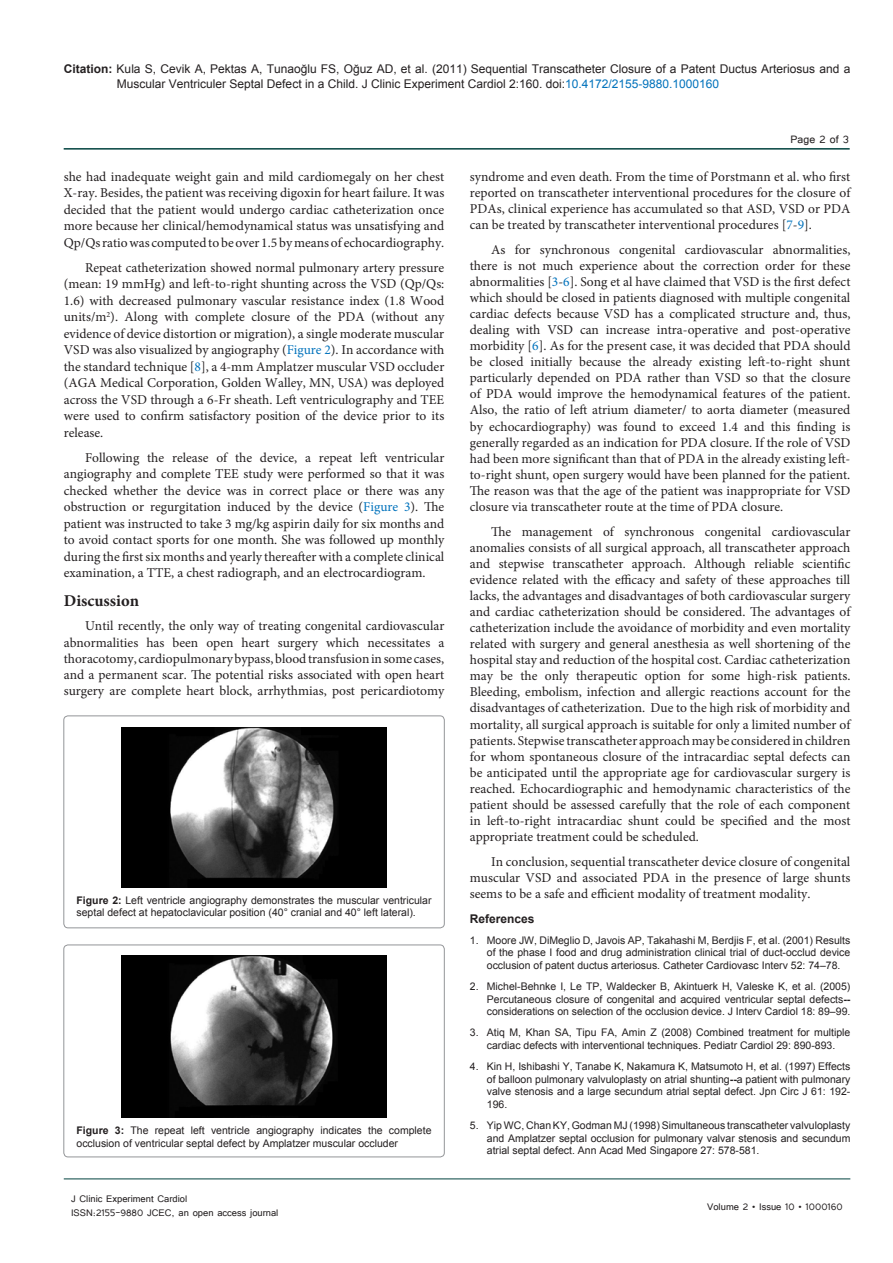
<style>
.page{position:relative;width:893px;height:1263px;background:#fff}
.page>*{position:absolute;margin:0;border:0;box-sizing:border-box;transform-origin:0 0}
.t1{font:700 16.5px "Minion Pro";color:#231f20}
.abstract{font:13.5px/16px "Minion Pro";color:#231f20;text-align:justify}
.t2{font:13.5px "Tunga";color:#231f20}
.t3{font:12px/15px "Arial";color:#231f20}
.t4{font:12px "Tunga";color:#231f20}
.t5{font:700 12px "Arial";color:#231f20}
.t6{font:10.5px/12.6px "Arial";color:#231f20;text-align:justify}
.s1{font-weight:700}
.s2{color:#0072bc}
</style>
<div class="page">
<hr style="left:64px;top:148px;width:786px;height:2px;background:#02433f">
<hr style="left:64px;top:1179px;width:786px;height:1px;background:#02433f">
<div style="left:64px;top:716px;width:380px;height:212px;border:1px solid #939598;border-radius:4px"></div>
<img style="left:122px;top:727px;width:264px;height:161px">
<div style="left:64px;top:945px;width:380px;height:212px;border:1px solid #939598;border-radius:4px"></div>
<img style="left:122px;top:955px;width:264px;height:163px">
<p class="t3" style="left:117px;top:61px;width:735px;text-indent:-53px"><span class="s1">Citation:</span> Kula S, Cevik A, Pektas A, Tunaoğlu FS, Oğuz AD, et al. (2011) Sequential Transcatheter Closure of a Patent Ductus Arteriosus and a<br>Muscular Ventriculer Septal Defect in a Child. J Clinic Experiment Cardiol 2:160. doi:<span class="s2">10.4172/2155-9880.1000160</span></p>
<p class="abstract" style="left:64px;top:168px;width:382px;line-height:16.5px">she had inadequate weight gain and mild cardiomegaly on her chest X-ray. Besides, the patient was receiving digoxin for heart failure. It was decided that the patient would undergo cardiac catheterization once more because her clinical/hemodynamical status was unsatisfying and Qp/Qs ratio was computed to be over 1.5 by means of echocardiography.</p>
<p class="abstract" style="left:64px;top:259px;width:382px;line-height:16.5px;text-indent:21px">Repeat catheterization showed normal pulmonary artery pressure (mean: 19 mmHg) and left-to-right shunting across the VSD (Qp/Qs:<br>1.6) with decreased pulmonary vascular resistance index (1.8 Wood units/m<sup>2</sup>). Along with complete closure of the PDA (without any evidence of device distortion or migration), a single moderate muscular VSD was also visualized by angiography (<span class="s2">Figure 2</span>). In accordance with the standard technique [<span class="s2">8</span>], a 4-mm Amplatzer muscular VSD occluder (AGA Medical Corporation, Golden Walley, MN, USA) was deployed across the VSD through a 6-Fr sheath. Left ventriculography and TEE were used to confirm satisfactory position of the device prior to its release.</p>
<p class="abstract" style="left:64px;top:449px;width:382px;line-height:16.5px;text-indent:21px">Following the release of the device, a repeat left ventricular angiography and complete TEE study were performed so that it was checked whether the device was in correct place or there was any obstruction or regurgitation induced by the device (<span class="s2">Figure 3</span>). The patient was instructed to take 3 mg/kg aspirin daily for six months and to avoid contact sports for one month. She was followed up monthly during the first six months and yearly thereafter with a complete clinical examination, a TTE, a chest radiograph, and an electrocardiogram.</p>
<p class="t1" style="left:64px;top:589px;width:77px">Discussion</p>
<p class="abstract" style="left:64px;top:618px;width:382px;text-indent:21px">Until recently, the only way of treating congenital cardiovascular abnormalities has been open heart surgery which necessitates a thoracotomy, cardiopulmonary bypass, blood transfusion in some cases, and a permanent scar. The potential risks associated with open heart surgery are complete heart block, arrhythmias, post pericardiotomy</p>
<p class="t6" style="left:77px;top:894px;width:357px"><span class="s1">Figure 2:</span> Left ventricle angiography demonstrates the muscular ventricular septal defect at hepatoclavicular position (40° cranial and 40° left lateral).</p>
<p class="t6" style="left:77px;top:1124px;width:357px"><span class="s1">Figure 3:</span> The repeat left ventricle angiography indicates the complete occlusion of ventricular septal defect by Amplatzer muscular occluder</p>
<p class="t4" style="left:71px;top:1190px;width:118px">J Clinic Experiment Cardiol</p>
<p class="t4" style="left:71px;top:1205px;width:209px">ISSN:2155-9880 JCEC, an open access journal</p>
<p class="t2" style="left:791px;top:131px;width:60px">Page 2 of 3</p>
<p class="abstract" style="left:470px;top:169px;width:382px">syndrome and even death. From the time of Porstmann et al. who first reported on transcatheter interventional procedures for the closure of PDAs, clinical experience has accumulated so that ASD, VSD or PDA can be treated by transcatheter interventional procedures [<span class="s2">7</span>-<span class="s2">9</span>].</p>
<p class="abstract" style="left:470px;top:241px;width:382px;text-indent:21px">As for synchronous congenital cardiovascular abnormalities, there is not much experience about the correction order for these abnormalities [<span class="s2">3</span>-<span class="s2">6</span>]. Song et al have claimed that VSD is the first defect which should be closed in patients diagnosed with multiple congenital cardiac defects because VSD has a complicated structure and, thus, dealing with VSD can increase intra-operative and post-operative morbidity [<span class="s2">6</span>]. As for the present case, it was decided that PDA should be closed initially because the already existing left-to-right shunt particularly depended on PDA rather than VSD so that the closure of PDA would improve the hemodynamical features of the patient.<br>Also, the ratio of left atrium diameter/ to aorta diameter (measured by echocardiography) was found to exceed 1.4 and this finding is generally regarded as an indication for PDA closure. If the role of VSD had been more significant than that of PDA in the already existing left&shy;to-right shunt, open surgery would have been planned for the patient.<br>The reason was that the age of the patient was inappropriate for VSD closure via transcatheter route at the time of PDA closure.</p>
<p class="abstract" style="left:470px;top:523px;width:382px;text-indent:21px">The management of synchronous congenital cardiovascular anomalies consists of all surgical approach, all transcatheter approach and stepwise transcatheter approach. Although reliable scientific evidence related with the efficacy and safety of these approaches till lacks, the advantages and disadvantages of both cardiovascular surgery and cardiac catheterization should be considered. The advantages of catheterization include the avoidance of morbidity and even mortality related with surgery and general anesthesia as well shortening of the hospital stay and reduction of the hospital cost. Cardiac catheterization may be the only therapeutic option for some high-risk patients.<br>Bleeding, embolism, infection and allergic reactions account for the disadvantages of catheterization. Due to the high risk of morbidity and mortality, all surgical approach is suitable for only a limited number of patients. Stepwise transcatheter approach may be considered in children for whom spontaneous closure of the intracardiac septal defects can be anticipated until the appropriate age for cardiovascular surgery is reached. Echocardiographic and hemodynamic characteristics of the patient should be assessed carefully that the role of each component in left-to-right intracardiac shunt could be specified and the most appropriate treatment could be scheduled.</p>
<p class="abstract" style="left:470px;top:853px;width:382px;text-indent:21px">In conclusion, sequential transcatheter device closure of congenital muscular VSD and associated PDA in the presence of large shunts seems to be a safe and efficient modality of treatment modality.</p>
<p class="t5" style="left:470px;top:910px;width:66px">References</p>
<p class="t6" style="left:487px;top:934px;width:365px;text-indent:-17px">1. Moore JW, DiMeglio D, Javois AP, Takahashi M, Berdjis F, et al. (2001) Results of the phase I food and drug administration clinical trial of duct-occlud device occlusion of patent ductus arteriosus. Catheter Cardiovasc Interv 52: 74–78.</p>
<p class="t6" style="left:487px;top:980px;width:365px;text-indent:-17px">2. Michel-Behnke I, Le TP, Waldecker B, Akintuerk H, Valeske K, et al. (2005)<br>Percutaneous closure of congenital and acquired ventricular septal defects<span class="s1">-- </span>considerations on selection of the occlusion device. J Interv Cardiol 18: 89–99.</p>
<p class="t6" style="left:470px;top:1026px;width:382px;text-align:center">3. Atiq M, Khan SA, Tipu FA, Amin Z (2008) Combined treatment for multiple cardiac defects with interventional techniques. Pediatr Cardiol 29: 890-893.</p>
<p class="t6" style="left:487px;top:1060px;width:365px;text-indent:-17px">4. Kin H, Ishibashi Y, Tanabe K, Nakamura K, Matsumoto H, et al. (1997) Effects of balloon pulmonary valvuloplasty on atrial shunting<span class="s1">--</span>a patient with pulmonary valve stenosis and a large secundum atrial septal defect. Jpn Circ J 61: 192- 196.</p>
<p class="t6" style="left:487px;top:1119px;width:365px;text-indent:-17px">5. Yip WC, Chan KY, Godman MJ (1998) Simultaneous transcatheter valvuloplasty and Amplatzer septal occlusion for pulmonary valvar stenosis and secundum atrial septal defect. Ann Acad Med Singapore 27: 578-581.</p>
<p class="t4" style="left:707px;top:1199px;width:137px">Volume 2 • Issue 10 • 1000160</p>
</div>
